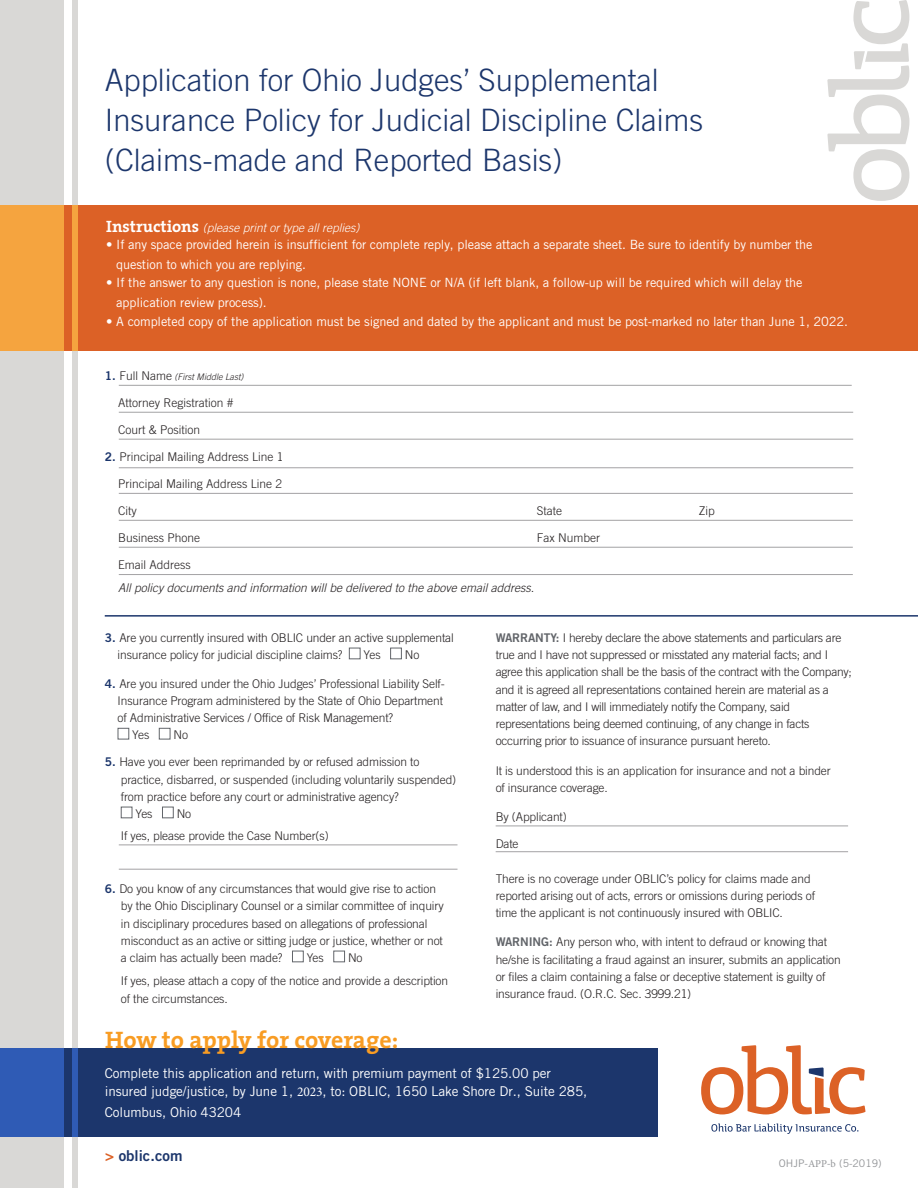
<style>
.page{position:relative;width:918px;height:1188px;background:#fff}
.page>*{position:absolute;margin:0;border:0;box-sizing:border-box;transform-origin:0 0}
.t1{font:300 30.9px/40.2px "Trade Gothic";color:#1c366c}
.t2{font:700 24px "The Serif";color:#f89c23}
.t3{font:15px "Trade Gothic Bold Two";color:#1c366c}
.t4{font:13.5px/18.9px "Trade Gothic";letter-spacing:-.01em;color:#fff}
.t5{font:12.75px/19.5px "Trade Gothic";letter-spacing:-.01em;color:#fff}
.t6{font:300 12px/17.2px "Trade Gothic";letter-spacing:-.01em;color:#231f20}
.t7{font:italic 300 12px "Trade Gothic";color:#231f20}
.t8{font:italic 300 12px "Trade Gothic";color:#fff}
.t9{font:10.5px "Trade Gothic";color:#939598}
.t10{font:italic 300 9px "Trade Gothic";color:#231f20}
.s1{font-family:"The Serif";font-weight:700;font-style:normal;font-size:16.5px}
.s2{font-family:"Trade Gothic LT Pro"}
.s3{font-family:"Trade Gothic Bold Two";font-weight:400;font-style:normal;font-size:12px;color:#1c366c}
.s4{font-style:normal;font-size:12px}
.s5{font-family:"Trade Gothic Bold Two";font-weight:400;color:#1c366c}
.s6{font-family:"Trade Gothic Bold Two";font-weight:400;color:#62656a}
.s7{font-family:"Minion Pro"}
.s8{color:#dc6126}
</style>
<div class="page">
<div style="left:0;top:205px;width:918px;height:145px;background:#dc6126"></div>
<div style="left:0;top:1048px;width:658px;height:88px;background:#1c366c"></div>
<svg style="left:0;top:0;width:64px;height:1188px;background:#cfc8c0"></svg>
<svg style="left:711px;top:1123px;width:148px;height:11px"></svg>
<svg style="left:701px;top:1045px;width:165px;height:69px"></svg>
<svg style="left:72px;top:0;width:6px;height:1188px;background:#cfc8c0"></svg>
<svg style="left:827px;top:0;width:82px;height:201px"></svg>
<hr style="left:119px;top:385px;width:733px;height:1px;background:#a3a2a4">
<hr style="left:119px;top:412px;width:734px;height:1px;background:#a3a2a4">
<hr style="left:119px;top:467px;width:734px;height:1px;background:#a3a2a4">
<hr style="left:119px;top:493px;width:734px;height:1px;background:#a3a2a4">
<hr style="left:119px;top:439px;width:734px;height:1px;background:#a3a2a4">
<hr style="left:119px;top:520px;width:734px;height:1px;background:#a3a2a4">
<hr style="left:119px;top:547px;width:734px;height:1px;background:#a3a2a4">
<hr style="left:119px;top:574px;width:734px;height:1px;background:#a3a2a4">
<hr style="left:105px;top:615px;width:813px;height:2px;background:#1c366c">
<div style="left:349px;top:648px;width:12px;height:11px;border:1px solid #62656a"></div>
<div style="left:390px;top:648px;width:12px;height:11px;border:1px solid #62656a"></div>
<div style="left:118px;top:728px;width:11px;height:11px;border:1px solid #62656a"></div>
<div style="left:159px;top:728px;width:11px;height:11px;border:1px solid #62656a"></div>
<div style="left:121px;top:807px;width:11px;height:11px;border:1px solid #62656a"></div>
<div style="left:162px;top:807px;width:12px;height:11px;border:1px solid #62656a"></div>
<div style="left:292px;top:951px;width:12px;height:11px;border:1px solid #62656a"></div>
<div style="left:333px;top:951px;width:12px;height:11px;border:1px solid #62656a"></div>
<hr style="left:119px;top:845px;width:339px;height:1px;background:#a3a2a4">
<hr style="left:119px;top:869px;width:339px;height:1px;background:#a3a2a4">
<hr style="left:496px;top:826px;width:352px;height:1px;background:#a3a2a4">
<hr style="left:496px;top:851px;width:352px;height:1px;background:#a3a2a4">
<h1 class="t1" style="left:105px;top:59px;width:600px">Application for Ohio Judges’ Supplemental<br>Insurance Policy for Judicial Discipline Claims (Claims-made and Reported Basis)</h1>
<p class="t8" style="left:106px;top:220px;width:255px"><span class="s1">Instructions</span> (please print or type all replies)</p>
<p class="t5" style="left:116px;top:235px;width:698px;text-indent:-10px">• If any space provided herein is insufficient for complete reply, please attach a separate sheet. Be sure to identify by number the question to which you are replying.</p>
<p class="t5" style="left:116px;top:273px;width:688px;text-indent:-10px">• If the answer to any question is none, please state NONE or N/A (if left blank, a follow-up will be required which will delay the application review process).</p>
<p class="t5" style="left:106px;top:312px;width:743px">• A completed copy of the application must be signed and dated by the applicant and must be post-marked no later than June 1, <span class="s2">2022</span>.</p>
<p class="t10" style="left:105px;top:372px;width:140px"><span class="s3">1.</span> <span class="s4">Full Name</span> (First Middle Last)</p>
<p class="t6" style="left:118px;top:394px;width:117px">Attorney Registration #</p>
<p class="t6" style="left:118px;top:421px;width:84px">Court &amp; Position</p>
<p class="t6" style="left:105px;top:448px;width:180px"><span class="s5">2.</span> Principal Mailing Address Line 1</p>
<p class="t6" style="left:118px;top:475px;width:166px">Principal Mailing Address Line 2</p>
<p class="t6" style="left:118px;top:502px;width:20px">City</p>
<p class="t6" style="left:537px;top:502px;width:27px">State</p>
<p class="t6" style="left:699px;top:502px;width:18px">Zip</p>
<p class="t6" style="left:118px;top:529px;width:84px">Business Phone</p>
<p class="t6" style="left:537px;top:529px;width:65px">Fax Number</p>
<p class="t6" style="left:118px;top:556px;width:74px">Email Address</p>
<p class="t7" style="left:118px;top:581px;width:418px">All policy documents and information will be delivered to the above email address.</p>
<p class="t6" style="left:118px;top:629px;width:338px;text-indent:-13px"><span class="s5">3.</span> Are you currently insured with OBLIC under an active supplemental insurance policy for judicial discipline claims?</p>
<p class="t6" style="left:364px;top:646px;width:19px">Yes</p>
<p class="t6" style="left:405px;top:646px;width:16px">No</p>
<p class="t6" style="left:105px;top:675px;width:342px"><span class="s5">4.</span> Are you insured under the Ohio Judges’ Professional Liability Self-</p>
<p class="t6" style="left:118px;top:692px;width:327px">Insurance Program administered by the State of Ohio Department</p>
<p class="t6" style="left:118px;top:709px;width:277px">of Administrative Services / Office of Risk Management?</p>
<p class="t6" style="left:132px;top:726px;width:19px">Yes</p>
<p class="t6" style="left:174px;top:726px;width:16px">No</p>
<p class="t6" style="left:105px;top:753px;width:316px"><span class="s5">5.</span> Have you ever been reprimanded by or refused admission to</p>
<p class="t6" style="left:121px;top:771px;width:337px">practice, disbarred, or suspended (including voluntarily suspended)</p>
<p class="t6" style="left:121px;top:788px;width:280px">from practice before any court or administrative agency?</p>
<p class="t6" style="left:135px;top:805px;width:19px">Yes</p>
<p class="t6" style="left:121px;top:803px;width:209px;line-height:21.8px;text-indent:56px">No<br>If yes, please provide the Case Number(s)</p>
<p class="t6" style="left:121px;top:880px;width:324px;text-indent:-16px"><span class="s5">6.</span> Do you know of any circumstances that would give rise to action by the Ohio Disciplinary Counsel or a similar committee of inquiry in disciplinary procedures based on allegations of professional misconduct as an active or sitting judge or justice, whether or not a claim has actually been made?</p>
<p class="t6" style="left:121px;top:946px;width:329px;line-height:23.2px;text-indent:227px">No<br>If yes, please attach a copy of the notice and provide a description</p>
<p class="t6" style="left:121px;top:990px;width:108px">of the circumstances.</p>
<p class="t6" style="left:307px;top:949px;width:19px">Yes</p>
<p class="t6" style="left:496px;top:629px;width:358px"><span class="s6">WARRANTY:</span> I hereby declare the above statements and particulars are true and I have not suppressed or misstated any material facts; and I agree this application shall be the basis of the contract with the Company; and it is agreed all representations contained herein are material as a matter of law, and I will immediately notify the Company, said representations being deemed continuing, of any change in facts occurring prior to issuance of insurance pursuant hereto.</p>
<p class="t6" style="left:496px;top:762px;width:337px">It is understood this is an application for insurance and not a binder of insurance coverage.</p>
<p class="t6" style="left:496px;top:808px;width:73px">By (Applicant)</p>
<p class="t6" style="left:496px;top:835px;width:24px">Date</p>
<p class="t6" style="left:496px;top:870px;width:321px">There is no coverage under OBLIC’s policy for claims made and reported arising out of acts, errors or omissions during periods of time the applicant is not continuously insured with OBLIC.</p>
<p class="t6" style="left:496px;top:933px;width:347px"><span class="s6">WARNING:</span> Any person who, with intent to defraud or knowing that he/she is facilitating a fraud against an insurer, submits an application or files a claim containing a false or deceptive statement is guilty of insurance fraud. (O.R.C. Sec. 3999.21)</p>
<h2 class="t2" style="left:105px;top:1020px;width:295px">How to apply for coverage:</h2>
<p class="t4" style="left:105px;top:1063px;width:484px">Complete this application and return, with premium payment of $125.00 per insured judge/justice, by June 1, <span class="s7">2023</span>, to: OBLIC, 1650 Lake Shore Dr., Suite 285,</p>
<p class="t4" style="left:105px;top:1102px;width:138px">Columbus, Ohio 43204</p>
<p class="t3" style="left:105px;top:1146px;width:79px"><span class="s8">&gt;</span> oblic.com</p>
<p class="t9" style="left:779px;top:1157px;width:104px">OHJP-<span class="s7">APP</span>-<span class="s7">b</span> (5-2019)</p>
</div>
